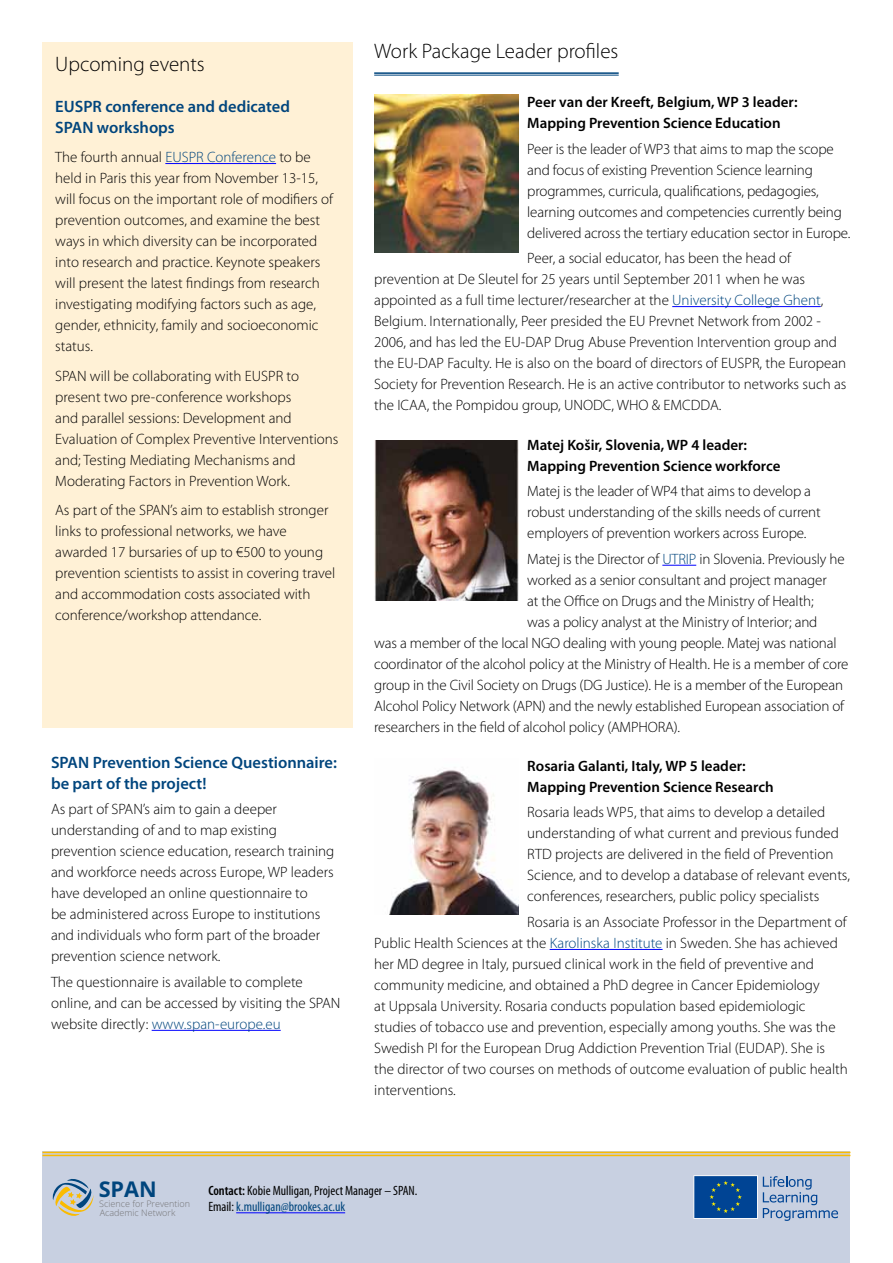
<style>
.page{position:relative;width:893px;height:1263px;background:#fff}
.page>*{position:absolute;margin:0;border:0;box-sizing:border-box;transform-origin:0 0}
.t1{font:700 21.75px "Open Sans";color:#00457d}
.t2{font:300 21px "Myriad Pro";color:#000}
.t3{font:600 16.5px/21px "Myriad Pro";color:#00457d}
.t4{font:300 15px/21px "Myriad Pro";color:#000}
.t5{font:600 15px/21px "Myriad Pro";color:#000}
.t6{font:condensed 13.5px/16.5px "Myriad Pro";color:#000}
.t7{font:300 9px/8.9px "Open Sans";color:#747476}
.s1{color:#00457d}
.s2{font-weight:600}
</style>
<div class="page">
<hr style="left:152px;top:1030px;width:129px;height:1px;background:#00f">
<div style="left:43px;top:1152px;width:807px;height:111px;background:#c8d0e1"></div>
<hr style="left:43px;top:1152px;width:807px;height:1px;background:#fabb00">
<hr style="left:43px;top:1155px;width:807px;height:1px;background:#fabb00">
<svg style="left:52px;top:1179px;width:42px;height:37px"></svg>
<hr style="left:236px;top:1212px;width:109px;height:1px;background:#00f">
<div style="left:43px;top:43px;width:310px;height:685px;background:#fff1d6"></div>
<hr style="left:165px;top:163px;width:111px;height:1px;background:#00f">
<hr style="left:672px;top:306px;width:149px;height:1px;background:#00f">
<img style="left:374px;top:95px;width:145px;height:158px">
<hr style="left:662px;top:565px;width:34px;height:1px;background:#00f">
<img style="left:374px;top:440px;width:145px;height:160px">
<hr style="left:550px;top:949px;width:113px;height:1px;background:#00f">
<img style="left:389px;top:770px;width:130px;height:144px">
<hr style="left:374px;top:72px;width:245px;height:2px;background:#00457d">
<hr style="left:374px;top:75px;width:245px;height:1px;background:#00457d">
<svg style="left:693px;top:1175px;width:145px;height:46px"></svg>
<h2 class="t2" style="left:55px;top:51px;width:151px">Upcoming events</h2>
<p class="t3" style="left:55px;top:95px;width:236px">EUSPR conference and dedicated<br>SPAN workshops</p>
<p class="t4" style="left:55px;top:146px;width:279px">The fourth annual <span class="s1">EUSPR Conference</span> to be held in Paris this year from November 13-15, will focus on the important role of modifiers of prevention outcomes, and examine the best ways in which diversity can be incorporated into research and practice. Keynote speakers will present the latest findings from research investigating modifying factors such as age, gender, ethnicity, family and socioeconomic status.</p>
<p class="t4" style="left:55px;top:365px;width:285px">SPAN will be collaborating with EUSPR to present two pre-conference workshops<br>and parallel sessions: Development and Evaluation of Complex Preventive Interventions and; Testing Mediating Mechanisms and Moderating Factors in Prevention Work.</p>
<p class="t4" style="left:55px;top:499px;width:282px">As part of the SPAN’s aim to establish stronger links to professional networks, we have awarded 17 bursaries of up to €500 to young prevention scientists to assist in covering travel and accommodation costs associated with conference/workshop attendance.</p>
<p class="t3" style="left:51px;top:751px;width:287px">SPAN Prevention Science Questionnaire: be part of the project!</p>
<p class="t4" style="left:51px;top:799px;width:285px">As part of SPAN’s aim to gain a deeper understanding of and to map existing prevention science education, research training and workforce needs across Europe, WP leaders have developed an online questionnaire to<br>be administered across Europe to institutions and individuals who form part of the broader prevention science network.</p>
<p class="t4" style="left:51px;top:971px;width:291px">The questionnaire is available to complete online, and can be accessed by visiting the SPAN website directly: <span class="s1">www.span-europe.eu</span></p>
<h2 class="t2" style="left:374px;top:39px;width:246px">Work Package Leader profiles</h2>
<p class="t5" style="left:527px;top:91px;width:272px">Peer van der Kreeft, Belgium, WP 3 leader:<br>Mapping Prevention Science Education</p>
<p class="t4" style="left:527px;top:138px;width:325px">Peer is the leader of WP3 that aims to map the scope and focus of existing Prevention Science learning programmes, curricula, qualifications, pedagogies, learning outcomes and competencies currently being delivered across the tertiary education sector in Europe.</p>
<p class="t4" style="left:374px;top:247px;width:474px;text-indent:153px">Peer, a social educator, has been the head of prevention at De Sleutel for 25 years until September 2011 when he was appointed as a full time lecturer/researcher at the <span class="s1">University College Ghent</span>, Belgium. Internationally, Peer presided the EU Prevnet Network from 2002 - 2006, and has led the EU-DAP Drug Abuse Prevention Intervention group and the EU-DAP Faculty. He is also on the board of directors of EUSPR, the European Society for Prevention Research. He is an active contributor to networks such as the ICAA, the Pompidou group, UNODC, WHO &amp; EMCDDA.</p>
<p class="t5" style="left:527px;top:434px;width:255px">Matej Košir, Slovenia, WP 4 leader:<br>Mapping Prevention Science workforce</p>
<p class="t4" style="left:527px;top:481px;width:295px">Matej is the leader of WP4 that aims to develop a robust understanding of the skills needs of current employers of prevention workers across Europe.</p>
<p class="t4" style="left:527px;top:548px;width:319px">Matej is the Director of <span class="s1">UTRIP</span> in Slovenia. Previously he</p>
<p class="t4" style="left:527px;top:569px;width:301px">worked as a senior consultant and project manager</p>
<p class="t4" style="left:527px;top:590px;width:288px">at the Office on Drugs and the Ministry of Health;</p>
<p class="t4" style="left:527px;top:611px;width:292px">was a policy analyst at the Ministry of Interior; and</p>
<p class="t4" style="left:374px;top:632px;width:464px">was a member of the local NGO dealing with young people. Matej was national</p>
<p class="t4" style="left:374px;top:653px;width:476px">coordinator of the alcohol policy at the Ministry of Health. He is a member of core</p>
<p class="t4" style="left:374px;top:674px;width:470px">group in the Civil Society on Drugs (DG Justice). He is a member of the European</p>
<p class="t4" style="left:374px;top:695px;width:471px">Alcohol Policy Network (APN) and the newly established European association of</p>
<p class="t4" style="left:374px;top:716px;width:307px">researchers in the field of alcohol policy (AMPHORA).</p>
<p class="t5" style="left:527px;top:755px;width:248px">Rosaria Galanti, Italy, WP 5 leader:<br>Mapping Prevention Science Research</p>
<p class="t4" style="left:527px;top:802px;width:324px">Rosaria leads WP5, that aims to develop a detailed understanding of what current and previous funded RTD projects are delivered in the field of Prevention Science, and to develop a database of relevant events, conferences, researchers, public policy specialists</p>
<p class="t4" style="left:374px;top:911px;width:475px;text-indent:153px">Rosaria is an Associate Professor in the Department of Public Health Sciences at the <span class="s1">Karolinska Institute</span> in Sweden. She has achieved her MD degree in Italy, pursued clinical work in the field of preventive and community medicine, and obtained a PhD degree in Cancer Epidemiology<br>at Uppsala University. Rosaria conducts population based epidemiologic studies of tobacco use and prevention, especially among youths. She was the Swedish PI for the European Drug Addiction Prevention Trial (EUDAP). She is the director of two courses on methods of outcome evaluation of public health interventions.</p>
<h1 class="t1" style="left:99px;top:1173px;width:60px">SPAN</h1>
<p class="t7" style="left:99px;top:1199px;width:92px">Science for Prevention<br>Academic Network</p>
<p class="t6" style="left:208px;top:1182px;width:211px"><span class="s2">Contact:</span> Kobie Mulligan, Project Manager – SPAN.<br>Email: <span class="s1">k.mulligan@brookes.ac.uk</span></p>
</div>
